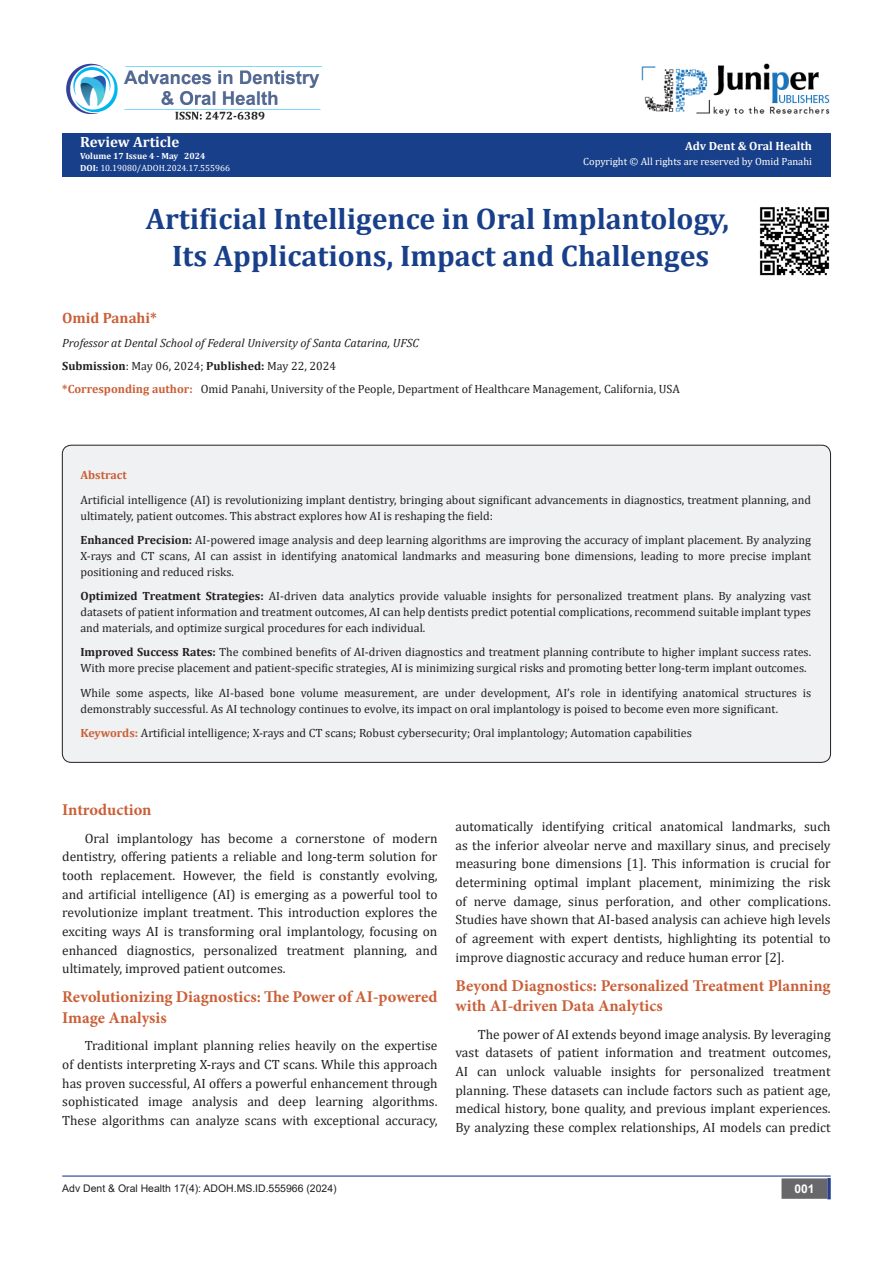
<style>
.page{position:relative;width:893px;height:1263px;background:#fff}
.page>*{position:absolute;margin:0;border:0;box-sizing:border-box;transform-origin:0 0}
.t1{font:700 29.85px/37.3px "Cambria";color:#183f89;text-align:center}
.t2{font:700 16.5px/20.1px "Minion Pro";color:#ca5f37}
.t3{font:700 15px "Cambria";color:#fffefc}
.t4{font:700 15px "Cambria";color:#ca5f37}
.t5{font:13.5px/18.8px "Cambria";color:#231f20;text-align:justify}
.t6{font:12px/15.8px "Cambria";color:#231f20}
.t7{font:italic 12px "Cambria";color:#231f20}
.t8{font:700 12px "Cambria";color:#fffefc}
.t9{font:700 12px "Cambria";color:#ca5f37}
.t10{font:700 12px "Arial";color:#fff}
.t11{font:10.5px "Arial";color:#231f20}
.t12{font:10.5px "Cambria";color:#fffefc}
.t13{font:9px "Cambria";color:#fff}
.t14{font:700 9px "Cambria";color:#fffefc}
.s1{font-weight:700;color:#fffefc}
.s2{font-weight:700}
.s3{font-weight:700;color:#ca5f37}
</style>
<div class="page">
<div style="left:62px;top:133px;width:769px;height:43px;background:#183f89"></div>
<hr style="left:62px;top:1175px;width:769px;height:1px;background:#253f8e">
<div style="left:782px;top:1179px;width:45px;height:19px;background:#68676a"></div>
<div style="left:781px;top:1178px;width:46px;height:21px;border:2px solid #68676a"></div>
<svg style="left:827px;top:1178px;width:4px;height:21px"></svg>
<img style="left:66px;top:63px;width:256px;height:57px">
<img style="left:641px;top:63px;width:189px;height:53px">
<img style="left:759px;top:207px;width:71px;height:69px">
<div style="left:62px;top:445px;width:768px;height:317px;background:#f0f1f2;border-radius:9px"></div>
<p class="t3" style="left:80px;top:131px;width:101px">Review Article</p>
<p class="t14" style="left:80px;top:149px;width:127px">Volume 17 Issue 4 - May 2024</p>
<p class="t13" style="left:80px;top:163px;width:151px"><span class="s1">D</span><span class="s2">OI:</span> 10.19080/ADOH.2024.17.555966</p>
<p class="t8" style="left:685px;top:137px;width:128px">Adv Dent &amp; Oral Health</p>
<p class="t12" style="left:583px;top:156px;width:230px">Copyright © All rights are reserved by Omid Panahi</p>
<p class="t1" style="left:146px;top:199px;width:585px">Artificial Intelligence in Oral Implantology,<br>Its Applications, Impact and Challenges</p>
<p class="t4" style="left:62px;top:308px;width:96px">Omid Panahi*</p>
<p class="t7" style="left:62px;top:334px;width:358px">Professor at Dental School of Federal University of Santa Catarina, UFSC</p>
<p class="t6" style="left:62px;top:358px;width:275px"><span class="s2">Submission</span>: May 06, 2024; <span class="s2">Published:</span> May 22, 2024</p>
<p class="t6" style="left:62px;top:381px;width:619px"><span class="s3">*Corresponding author:</span> Omid Panahi, University of the People, Department of Healthcare Management, California, USA</p>
<p class="t9" style="left:80px;top:467px;width:48px">Abstract</p>
<p class="t6" style="left:80px;top:492px;width:732px">Artificial intelligence (AI) is revolutionizing implant dentistry, bringing about significant advancements in diagnostics, treatment planning, and ultimately, patient outcomes. This abstract explores how AI is reshaping the field:</p>
<p class="t6" style="left:80px;top:532px;width:732px;text-align:justify"><span class="s2">Enhanced Precision:</span> AI-powered image analysis and deep learning algorithms are improving the accuracy of implant placement. By analyzing X-rays and CT scans, AI can assist in identifying anatomical landmarks and measuring bone dimensions, leading to more precise implant positioning and reduced risks.</p>
<p class="t6" style="left:80px;top:588px;width:732px;text-align:justify"><span class="s2">Optimized Treatment Strategies:</span> AI-driven data analytics provide valuable insights for personalized treatment plans. By analyzing vast datasets of patient information and treatment outcomes, AI can help dentists predict potential complications, recommend suitable implant types and materials, and optimize surgical procedures for each individual.</p>
<p class="t6" style="left:80px;top:644px;width:732px"><span class="s2">Improved Success Rates:</span> The combined benefits of AI-driven diagnostics and treatment planning contribute to higher implant success rates.<br>With more precise placement and patient-specific strategies, AI is minimizing surgical risks and promoting better long-term implant outcomes.</p>
<p class="t6" style="left:80px;top:685px;width:732px">While some aspects, like AI-based bone volume measurement, are under development, AI’s role in identifying anatomical structures is demonstrably successful. As AI technology continues to evolve, its impact on oral implantology is poised to become even more significant.</p>
<p class="t6" style="left:80px;top:725px;width:613px"><span class="s3">Keywords:</span> Artificial intelligence; X-rays and CT scans; Robust cybersecurity; Oral implantology; Automation capabilities</p>
<p class="t2" style="left:62px;top:799px;width:91px">Introduction</p>
<p class="t5" style="left:62px;top:828px;width:377px;text-indent:22px">Oral implantology has become a cornerstone of modern dentistry, offering patients a reliable and long-term solution for tooth replacement. However, the field is constantly evolving, and artificial intelligence (AI) is emerging as a powerful tool to revolutionize implant treatment. This introduction explores the exciting ways AI is transforming oral implantology, focusing on enhanced diagnostics, personalized treatment planning, and ultimately, improved patient outcomes.</p>
<p class="t2" style="left:62px;top:987px;width:377px">Revolutionizing Diagnostics: The Power of AI-powered<br>Image Analysis</p>
<p class="t5" style="left:62px;top:1036px;width:377px;text-indent:22px">Traditional implant planning relies heavily on the expertise of dentists interpreting X-rays and CT scans. While this approach has proven successful, AI offers a powerful enhancement through sophisticated image analysis and deep learning algorithms.<br>These algorithms can analyze scans with exceptional accuracy,</p>
<p class="t5" style="left:455px;top:817px;width:377px">automatically identifying critical anatomical landmarks, such as the inferior alveolar nerve and maxillary sinus, and precisely measuring bone dimensions [1]. This information is crucial for determining optimal implant placement, minimizing the risk of nerve damage, sinus perforation, and other complications.<br>Studies have shown that AI-based analysis can achieve high levels of agreement with expert dentists, highlighting its potential to improve diagnostic accuracy and reduce human error [2].</p>
<p class="t2" style="left:455px;top:975px;width:377px">Beyond Diagnostics: Personalized Treatment Planning with AI-driven Data Analytics</p>
<p class="t5" style="left:455px;top:1025px;width:377px;text-indent:22px">The power of AI extends beyond image analysis. By leveraging vast datasets of patient information and treatment outcomes, AI can unlock valuable insights for personalized treatment planning. These datasets can include factors such as patient age, medical history, bone quality, and previous implant experiences.<br>By analyzing these complex relationships, AI models can predict</p>
<p class="t11" style="left:62px;top:1181px;width:276px">Adv Dent &amp; Oral Health 17(4): ADOH.MS.ID.555966 (2024)</p>
<p class="t10" style="left:794px;top:1180px;width:22px">001</p>
</div>
